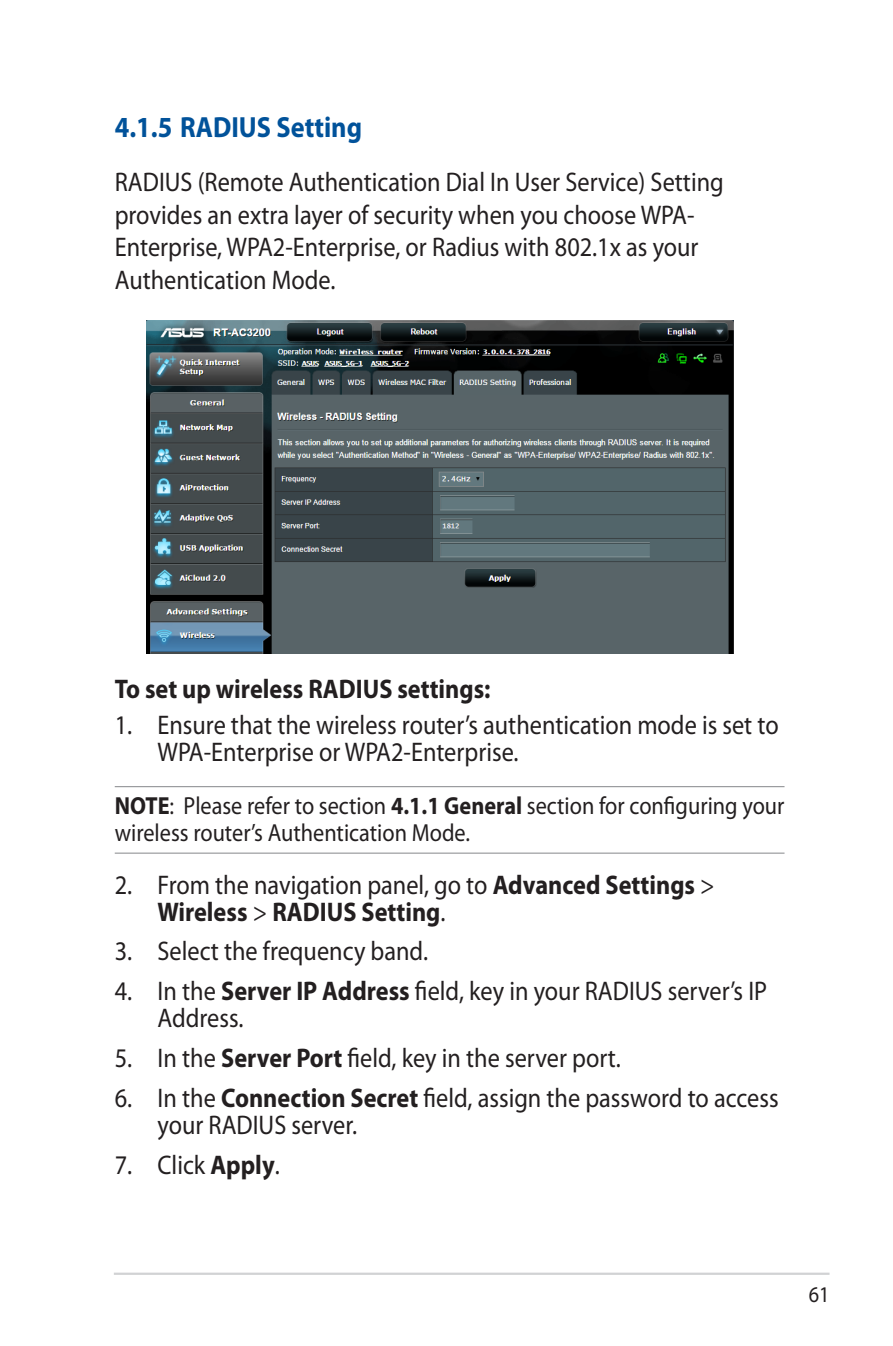
<style>
.page{position:relative;width:893px;height:1346px;background:#fff}
.page>*{position:absolute;margin:0;border:0;box-sizing:border-box;transform-origin:0 0}
.WL_Header_2{font:700 29.25px "Myriad Pro";color:#01529a;scale:.9 1}
.WL_Body_Text_-_List{font:27px/27px "Myriad Pro";color:#231f20;scale:.9 1}
.WL_Body_Text{font:27px/32.4px "Myriad Pro";color:#231f20;scale:.9 1}
.WL_Body_Text_-_List-2{font:700 27px/27px "Myriad Pro";color:#231f20;scale:.9 1}
.WL_Body_Text-2{font:700 27px "Myriad Pro";color:#231f20;scale:.9 1}
.WL_Message{font:24.75px/27px "Myriad Pro";color:#231f20;scale:.9 1}
.t1{font:22.5px "Myriad";color:#231f20;scale:.9 1}
.s1{font-weight:700}
.s2{font-weight:400}
</style>
<div class="page">
<hr style="left:114px;top:1272px;width:715px;height:3px;background:#d1d2d4">
<hr style="left:115px;top:786px;width:669px;height:1px;background:#939598">
<hr style="left:115px;top:852px;width:669px;height:2px;background:#939598">
<img style="left:147px;top:320px;width:586px;height:333px">
<p class="WL_Header_2" style="left:115px;top:110px;width:276px">4.1.5 RADIUS Setting</p>
<p class="WL_Body_Text" style="left:115px;top:167px;width:678px">RADIUS (Remote Authentication Dial In User Service) Setting provides an extra layer of security when you choose WPA-Enterprise, WPA2-Enterprise, or Radius with 802.1x as your Authentication Mode.</p>
<p class="WL_Body_Text-2" style="left:115px;top:674px;width:419px">To set up wireless RADIUS settings:</p>
<p class="WL_Body_Text_-_List" style="left:158px;top:712px;width:692px;text-indent:-43px">1. Ensure that the wireless router’s authentication mode is set to<br>WPA-Enterprise or WPA2-Enterprise.</p>
<p class="WL_Message" style="left:115px;top:793px;width:746px"><span class="s1">NOTE</span>: Please refer to section <span class="s1">4.1.1 General</span> section for configuring your wireless router’s Authentication Mode.</p>
<p class="WL_Body_Text_-_List-2" style="left:158px;top:871px;width:621px;text-indent:-43px"><span class="s2">2. From the navigation panel, go to</span> Advanced Settings <span class="s2">&gt;<br></span>Wireless <span class="s2">&gt;</span> RADIUS Setting<span class="s2">.</span></p>
<p class="WL_Body_Text_-_List" style="left:115px;top:938px;width:350px">3. Select the frequency band.</p>
<p class="WL_Body_Text_-_List" style="left:158px;top:978px;width:679px;text-indent:-43px">4. In the <span class="s1">Server IP Address</span> field, key in your RADIUS server’s IP<br>Address.</p>
<p class="WL_Body_Text_-_List" style="left:115px;top:1045px;width:564px">5. In the <span class="s1">Server Port</span> field, key in the server port.</p>
<p class="WL_Body_Text_-_List" style="left:158px;top:1085px;width:692px;text-indent:-43px">6. In the <span class="s1">Connection Secret</span> field, assign the password to access your RADIUS server.</p>
<p class="WL_Body_Text_-_List" style="left:115px;top:1151px;width:185px">7. Click <span class="s1">Apply</span>.</p>
<p class="t1" style="left:809px;top:1283px;width:25px">61</p>
</div>
